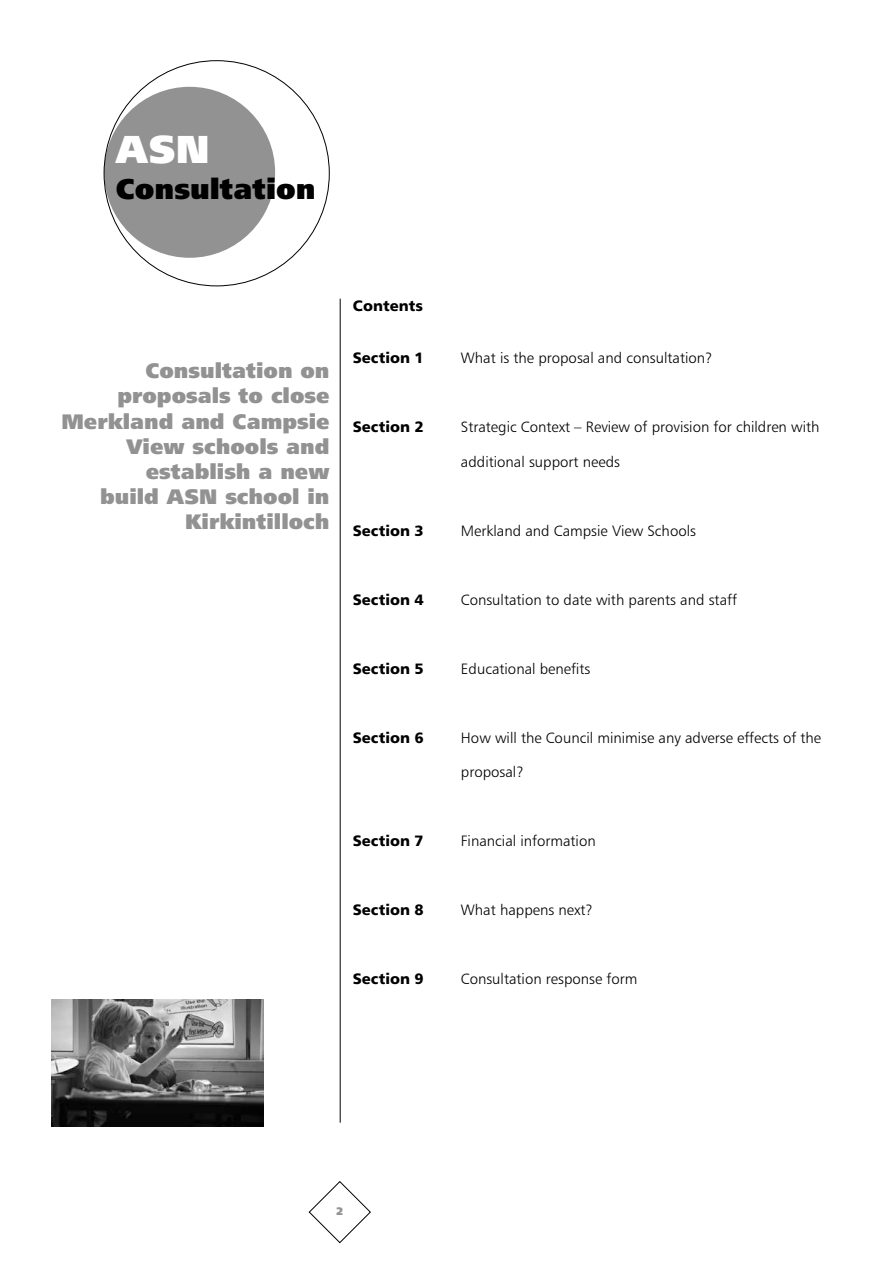
<style>
.page{position:relative;width:893px;height:1263px;background:#fff}
.page>*{position:absolute;margin:0;border:0;box-sizing:border-box;transform-origin:0 0}
.t1{font:39px "Humanist 777 BT Extra Black B";color:#fff}
.t2{font:28.5px "Humanist 777 BT Extra Black B";color:#000}
.t3{font:21px/25.2px "Humanist 777 BT Extra Black B";color:#929292;text-align:right}
.t4{font:15px "Humanist 777 BT Light B";color:#000}
.t5{font:15px "Humanist 777 BT Black B";color:#000}
.t6{font:10.8px "Humanist 777 BT Extra Black B";color:#929292}
</style>
<div class="page">
<div style="left:104px;top:87px;width:171px;height:171px;background:#929292;border-radius:50%"></div>
<hr style="left:340px;top:299px;width:1px;height:824px;background:#000">
<svg style="left:309px;top:1181px;width:62px;height:62px"></svg>
<img style="left:51px;top:999px;width:213px;height:128px">
<h1 class="t1" style="left:116px;top:125px;width:95px">ASN</h1>
<h2 class="t2" style="left:116px;top:171px;width:201px">Consultation</h2>
<h3 class="t3" style="left:61px;top:358px;width:270px">Consultation on proposals to close<br>Merkland and Campsie<br>View schools and establish a new<br>build ASN school in<br>Kirkintilloch</h3>
<p class="t5" style="left:353px;top:296px;width:72px">Contents</p>
<p class="t5" style="left:353px;top:348px;width:72px">Section 1</p>
<p class="t4" style="left:461px;top:349px;width:253px">What is the proposal and consultation?</p>
<p class="t5" style="left:353px;top:417px;width:72px">Section 2</p>
<p class="t4" style="left:461px;top:418px;width:360px">Strategic Context – Review of provision for children with</p>
<p class="t4" style="left:461px;top:452px;width:161px">additional support needs</p>
<p class="t5" style="left:353px;top:521px;width:72px">Section 3</p>
<p class="t4" style="left:461px;top:521px;width:237px">Merkland and Campsie View Schools</p>
<p class="t5" style="left:353px;top:590px;width:72px">Section 4</p>
<p class="t4" style="left:461px;top:590px;width:277px">Consultation to date with parents and staff</p>
<p class="t5" style="left:353px;top:659px;width:72px">Section 5</p>
<p class="t4" style="left:461px;top:659px;width:131px">Educational benefits</p>
<p class="t5" style="left:353px;top:728px;width:72px">Section 6</p>
<p class="t4" style="left:461px;top:728px;width:362px">How will the Council minimise any adverse effects of the</p>
<p class="t4" style="left:461px;top:763px;width:64px">proposal?</p>
<p class="t5" style="left:353px;top:831px;width:72px">Section 7</p>
<p class="t4" style="left:461px;top:832px;width:136px">Financial information</p>
<p class="t5" style="left:353px;top:900px;width:72px">Section 8</p>
<p class="t4" style="left:461px;top:901px;width:133px">What happens next?</p>
<p class="t5" style="left:353px;top:969px;width:72px">Section 9</p>
<p class="t4" style="left:461px;top:970px;width:178px">Consultation response form</p>
<p class="t6" style="left:337px;top:1204px;width:8px">2</p>
</div>
